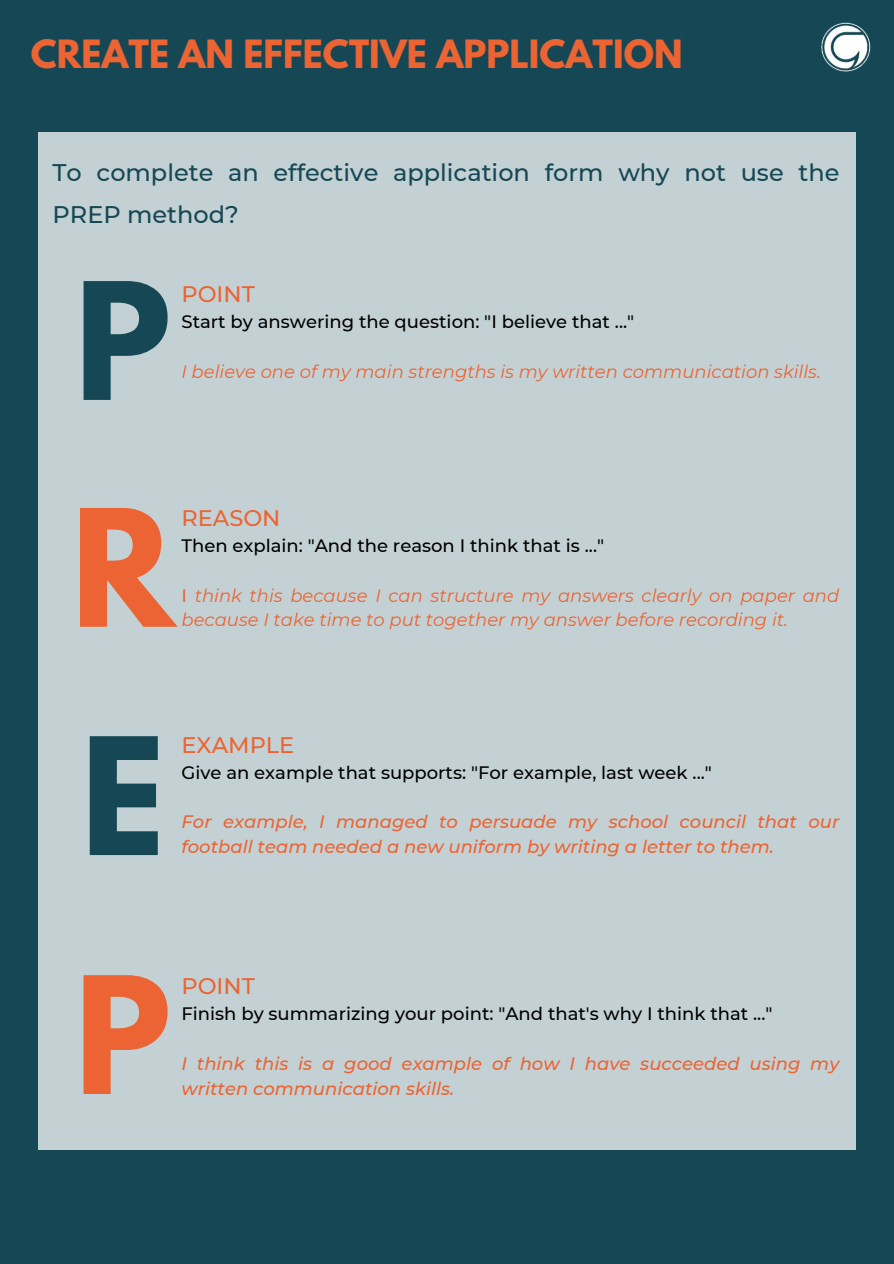
<style>
.page{position:relative;width:894px;height:1264px;background:#fff}
.page>*{position:absolute;margin:0;border:0;box-sizing:border-box;transform-origin:0 0}
.t1{font:700 144px "League Spartan";color:#154854}
.t2{font:700 144px "League Spartan";color:#ec6433}
.t3{font:700 34.5px "League Spartan";color:#ec6433}
.t4{font:500 24px/42.8px "Montserrat";color:#154854}
.t5{font:500 22.5px "Montserrat";color:#ec6433}
.t6{font:500 18px "Montserrat";color:#000}
.t7{font:italic 500 18px/24.8px "Montserrat";color:#ec6433}
.t8{font:italic 18px/24.8px "Montserrat";color:#ec6433}
.s1{font-weight:500;font-style:normal}
</style>
<div class="page">
<div style="left:0;top:0;width:893px;height:1263px;background:#154854"></div>
<div style="left:38px;top:132px;width:817px;height:1017px;background:#c4d1d4"></div>
<img style="left:821px;top:22px;width:50px;height:50px">
<p class="t3" style="left:31px;top:37px;width:653px">CREATE AN EFFECTIVE APPLICATION</p>
<h1 class="t4" style="left:53px;top:151px;width:788px">To complete an effective application form why not use the<br>PREP method?</h1>
<h2 class="t1" style="left:75px;top:270px;width:97px">P</h2>
<p class="t5" style="left:181px;top:281px;width:75px">POINT</p>
<p class="t6" style="left:181px;top:311px;width:454px">Start by answering the question: "I believe that ..."</p>
<h3 class="t8" style="left:181px;top:359px;width:640px">I believe one of my main strengths is my written communication skills.</h3>
<p class="t2" style="left:71px;top:497px;width:105px">R</p>
<p class="t5" style="left:181px;top:504px;width:100px">REASON</p>
<p class="t6" style="left:181px;top:535px;width:424px">Then explain: "And the reason I think that is ..."</p>
<p class="t8" style="left:181px;top:583px;width:659px"><span class="s1">I</span> think this because I can structure my answers clearly on paper and because I take time to put together my answer before recording it.</p>
<h3 class="t1" style="left:81px;top:725px;width:85px">E</h3>
<h3 class="t5" style="left:181px;top:731px;width:114px">EXAMPLE</h3>
<h3 class="t6" style="left:181px;top:761px;width:531px">Give an example that supports: "For example, last week ..."</h3>
<h3 class="t7" style="left:181px;top:809px;width:659px">For example, I managed to persuade my school council that our football team needed a new uniform by writing a letter to them.</h3>
<p class="t2" style="left:75px;top:964px;width:97px">P</p>
<p class="t5" style="left:181px;top:972px;width:75px">POINT</p>
<p class="t6" style="left:181px;top:1002px;width:592px">Finish by summarizing your point: "And that's why I think that ..."</p>
<h3 class="t7" style="left:181px;top:1050px;width:659px">I think this is a good example of how I have succeeded using my written communication skills.</h3>
</div>
